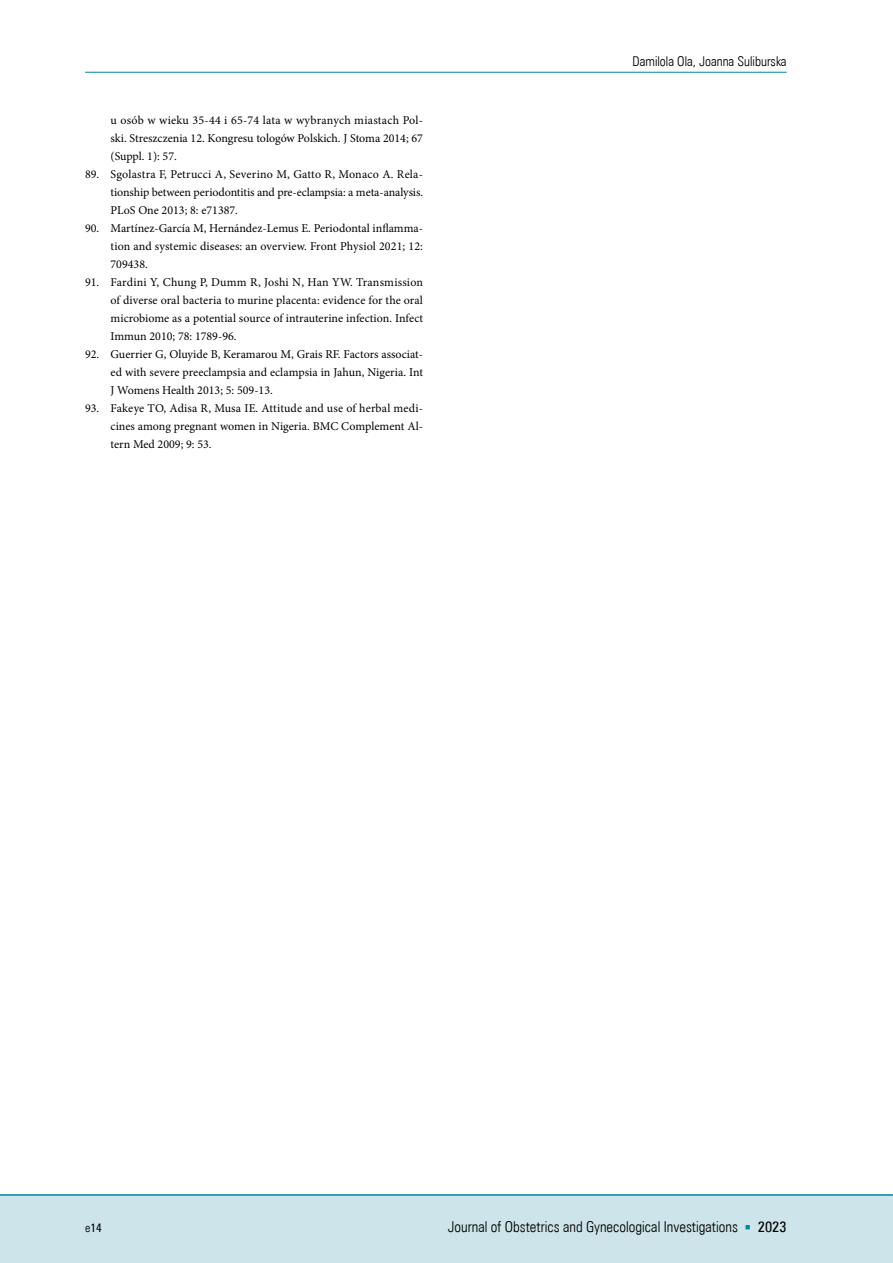
<style>
.page{position:relative;width:893px;height:1263px;background:#fff}
.page>*{position:absolute;margin:0;border:0;box-sizing:border-box;transform-origin:0 0}
.t1{font:15px "Zurich Lt Cn EU";color:#000}
.t2{font:13.5px "Zurich Lt Cn EU";color:#000}
.t3{font:12px/18px "Minion Pro";color:#000;text-align:justify}
.t4{font:12px "Zurich Cn EU";color:#000}
.s1{font-family:"Zurich Lt Cn EU"}
.s2{font-family:"Minion Pro";color:#0085a3}
.s3{font-family:"Zurich Cn EU"}
</style>
<div class="page">
<div style="left:0;top:1195px;width:893px;height:68px;background:#cde4eb"></div>
<hr style="left:0;top:1194px;width:893px;height:2px;background:#0085a3">
<hr style="left:85px;top:72px;width:702px;height:1px;background:#0085a3">
<p class="t3" style="left:111px;top:112px;width:314px">u osób w wieku 35-44 i 65-74 lata w wybranych miastach Pol&shy;ski. Streszczenia 12. Kongresu tologów Polskich. J Stoma 2014; 67 (Suppl. 1): 57.</p>
<p class="t3" style="left:111px;top:166px;width:314px;text-indent:-26px">89. Sgolastra F, Petrucci A, Severino M, Gatto R, Monaco A. Rela&shy;tionship between periodontitis and pre-eclampsia: a meta-analysis.<br>PLoS One 2013; 8: e71387.</p>
<p class="t3" style="left:111px;top:220px;width:314px;text-indent:-26px">90. Martínez-García M, Hernández-Lemus E. Periodontal inflamma&shy;tion and systemic diseases: an overview. Front Physiol 2021; 12:<br>709438.</p>
<p class="t3" style="left:111px;top:274px;width:314px;text-indent:-26px">91. Fardini Y, Chung P, Dumm R, Joshi N, Han YW. Transmission of diverse oral bacteria to murine placenta: evidence for the oral microbiome as a potential source of intrauterine infection. Infect Immun 2010; 78: 1789-96.</p>
<p class="t3" style="left:111px;top:346px;width:314px;text-indent:-26px">92. Guerrier G, Oluyide B, Keramarou M, Grais RF. Factors associat&shy;ed with severe preeclampsia and eclampsia in Jahun, Nigeria. Int J Womens Health 2013; 5: 509-13.</p>
<p class="t3" style="left:111px;top:400px;width:314px;text-indent:-26px">93. Fakeye TO, Adisa R, Musa IE. Attitude and use of herbal medi&shy;cines among pregnant women in Nigeria. BMC Complement Al&shy;tern Med 2009; 9: 53.</p>
<p class="t2" style="left:633px;top:53px;width:156px">Damilola Ola, Joanna Suliburska</p>
<p class="t4" style="left:85px;top:1221px;width:18px"><span class="s1">e</span>14</p>
<p class="t1" style="left:448px;top:1218px;width:340px">Journal of Obstetrics and Gynecological Investigations <span class="s2">■</span> <span class="s3">2023</span></p>
</div>
